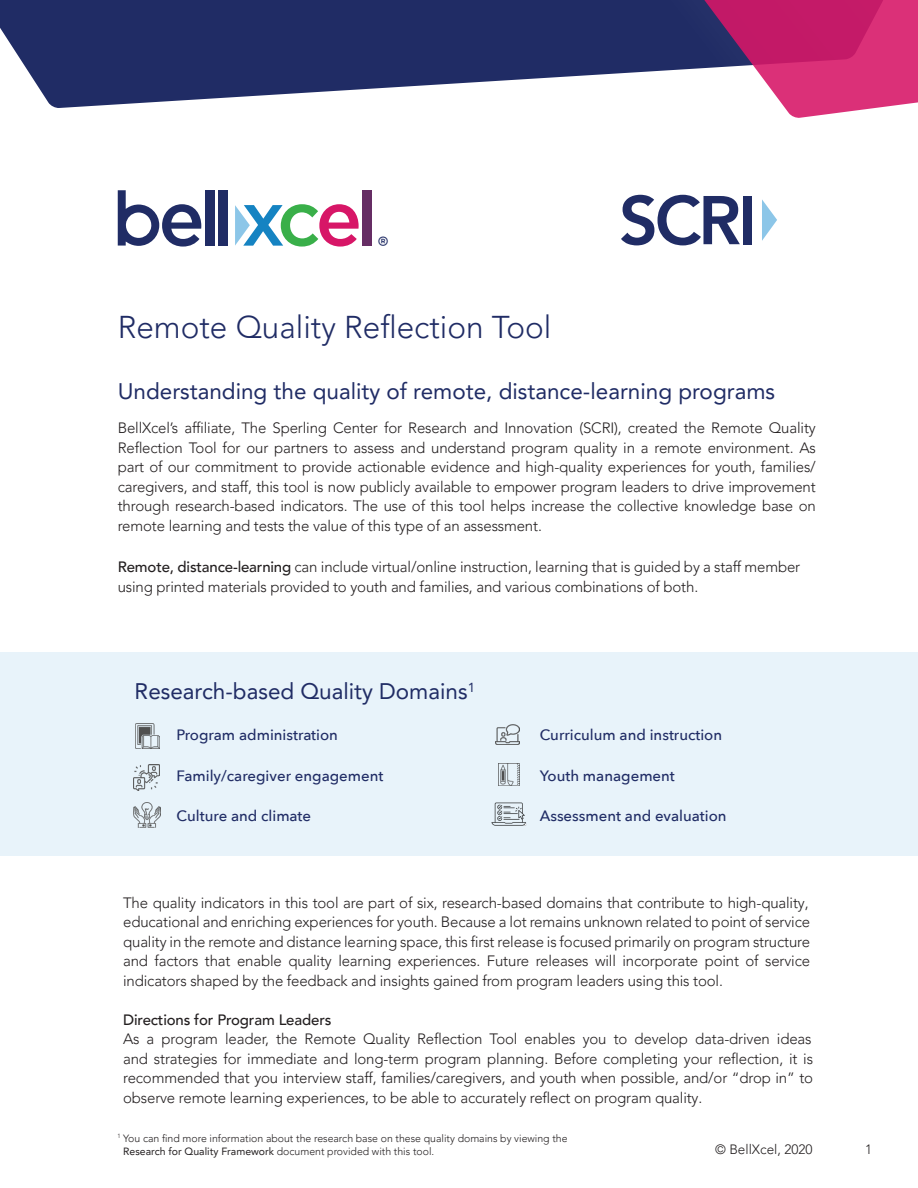
<style>
.page{position:relative;width:918px;height:1188px;background:#fff}
.page>*{position:absolute;margin:0;border:0;box-sizing:border-box;transform-origin:0 0}
.t1{font:300 31.5px "Avenir LT Pro";color:#202c65}
.t2{font:22.5px "Avenir LT Pro";color:#202c65}
.t3{font:300 15px/19.5px "Avenir LT Pro";letter-spacing:-.01em;color:#231f20;text-align:justify}
.t4{font:500 15px "Avenir Next";color:#202c65}
.t5{font:500 15px "Avenir LT Pro";letter-spacing:-.01em;color:#231f20}
.t6{font:600 13.8px "Montserrat";color:#202c65}
.t7{font:300 13.5px "Avenir LT Pro";color:#231f20}
.t8{font:300 10.5px/12.6px "Avenir LT Pro";color:#231f20}
.t9{font:300 6.15px "Avenir LT Pro";color:#231f20}
.s1{font-weight:500}
.s2{font-weight:400}
</style>
<div class="page">
<div style="left:0;top:653px;width:918px;height:203px;background:#e8f3fa"></div>
<svg style="left:762px;top:199px;width:15px;height:42px"></svg>
<svg style="left:621px;top:195px;width:119px;height:50px"></svg>
<div style="left:743px;top:196px;width:8px;height:48px;background:#202c65"></div>
<svg style="left:0;top:0;width:314px;height:108px;fill:#202c65"></svg>
<svg style="left:314px;top:0;width:604px;height:118px"></svg>
<div style="left:362px;top:190px;width:10px;height:56px;background:#662d64"></div>
<svg style="left:235px;top:204px;width:124px;height:43px"></svg>
<svg style="left:118px;top:190px;width:83px;height:57px"></svg>
<div style="left:205px;top:190px;width:9px;height:56px;background:#202c65"></div>
<div style="left:219px;top:190px;width:9px;height:56px;background:#202c65"></div>
<img style="left:135px;top:724px;width:25px;height:25px">
<img style="left:133px;top:765px;width:27px;height:26px">
<img style="left:134px;top:802px;width:27px;height:26px">
<img style="left:496px;top:724px;width:24px;height:21px">
<img style="left:498px;top:763px;width:21px;height:22px">
<img style="left:491px;top:802px;width:36px;height:24px">
<p class="t6" style="left:378px;top:232px;width:12px">®</p>
<p class="t1" style="left:118px;top:308px;width:435px">Remote Quality Reflection Tool</p>
<p class="t2" style="left:118px;top:377px;width:659px">Understanding the quality of remote, distance-learning programs</p>
<p class="t3" style="left:118px;top:418px;width:700px">BellXcel’s affiliate, The Sperling Center for Research and Innovation (SCRI), created the Remote Quality Reflection Tool for our partners to assess and understand program quality in a remote environment. As part of our commitment to provide actionable evidence and high-quality experiences for youth, families/ caregivers, and staff, this tool is now publicly available to empower program leaders to drive improvement through research-based indicators. The use of this tool helps increase the collective knowledge base on remote learning and tests the value of this type of an assessment.</p>
<p class="t3" style="left:118px;top:557px;width:684px"><span class="s1">Remote, distance-learning</span> can include virtual/online instruction, learning that is guided by a staff member using printed materials provided to youth and families, and various combinations of both.</p>
<p class="t2" style="left:135px;top:678px;width:342px">Research-based Quality Domains<sup>1</sup></p>
<p class="t4" style="left:177px;top:722px;width:163px">Program administration</p>
<p class="t4" style="left:177px;top:763px;width:208px">Family/caregiver engagement</p>
<p class="t4" style="left:177px;top:803px;width:136px">Culture and climate</p>
<p class="t4" style="left:540px;top:722px;width:184px">Curriculum and instruction</p>
<p class="t4" style="left:540px;top:763px;width:137px">Youth management</p>
<p class="t4" style="left:540px;top:803px;width:188px">Assessment and evaluation</p>
<p class="t3" style="left:123px;top:893px;width:689px">The quality indicators in this tool are part of six, research-based domains that contribute to high-quality, educational and enriching experiences for youth. Because a lot remains unknown related to point of service quality in the remote and distance learning space, this first release is focused primarily on program structure and factors that enable quality learning experiences. Future releases will incorporate point of service indicators shaped by the feedback and insights gained from program leaders using this tool.</p>
<p class="t5" style="left:123px;top:1011px;width:210px">Directions for Program Leaders</p>
<p class="t3" style="left:123px;top:1030px;width:692px">As a program leader, the Remote Quality Reflection Tool enables you to develop data-driven ideas and strategies for immediate and long-term program planning. Before completing your reflection, it is recommended that you interview staff, families/caregivers, and youth when possible, and/or “drop in” to observe remote learning experiences, to be able to accurately reflect on program quality.</p>
<p class="t8" style="left:123px;top:1132px;width:446px">You can find more information about the research base on these quality domains by viewing the<br><span class="s2">Research for Quality Framework</span> document provided with this tool.</p>
<p class="t9" style="left:117px;top:1133px;width:5px">1</p>
<p class="t7" style="left:715px;top:1141px;width:99px">© BellXcel, 2020</p>
<p class="t7" style="left:865px;top:1141px;width:9px">1</p>
</div>
